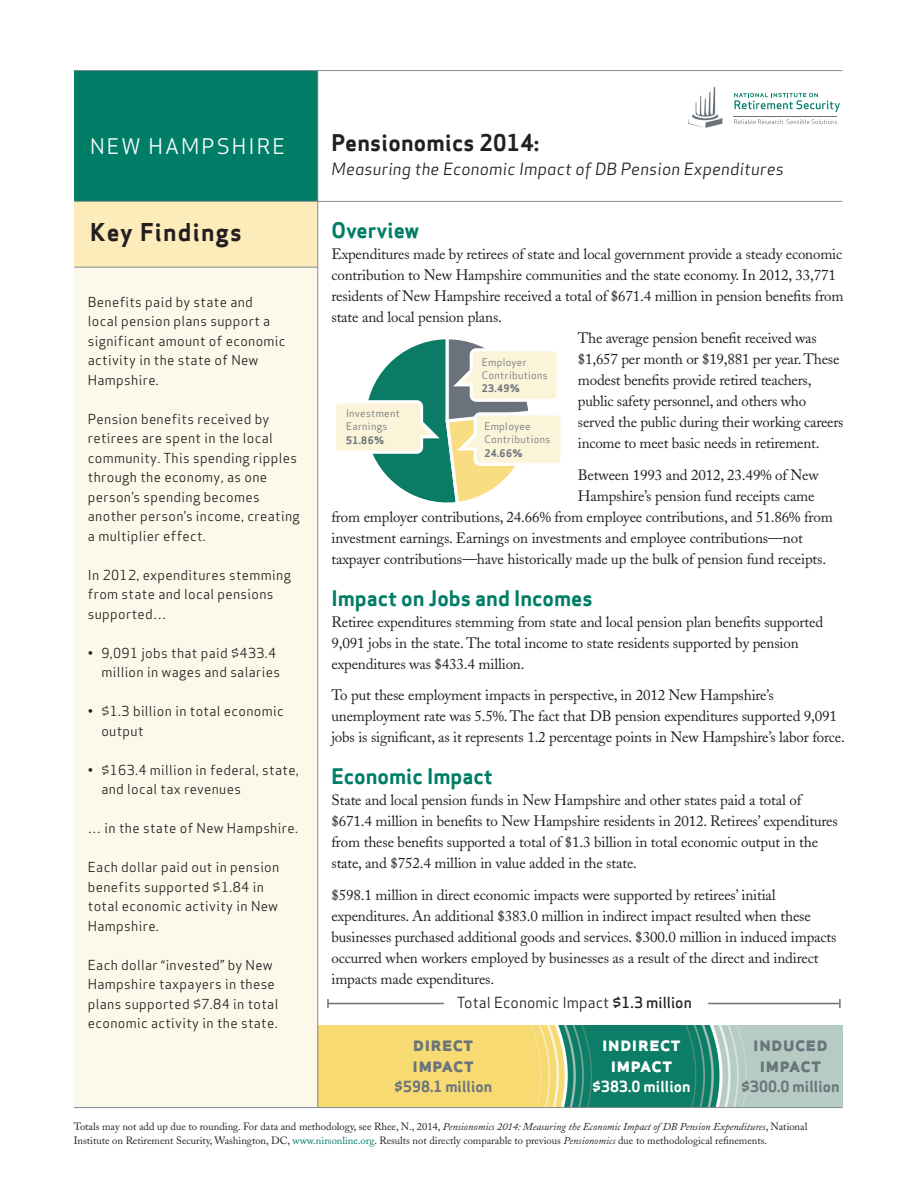
<style>
.page{position:relative;width:918px;height:1188px;background:#fff}
.page>*{position:absolute;margin:0;border:0;box-sizing:border-box;transform-origin:0 0}
.t1{font:24px "Apex Sans Bold T";letter-spacing:.05em;color:#231f20}
.t2{font:22.5px "Apex Sans Bold T";letter-spacing:.01em;color:#231f20}
.t3{font:21px "Apex Sans Bold T";color:#007d67}
.t4{font:21px/21px "Apex Sans Bold C";color:#6a747b}
.t5{font:21px/21px "Apex Sans Bold C";color:#fff;text-align:center}
.t6{font:21px "Apex Sans Book C";letter-spacing:.1em;color:#fff}
.t7{font:16.5px "Apex Sans Book Italic T";letter-spacing:.01em;color:#231f20}
.t8{font:15px/21px "Adobe Caslon";letter-spacing:-.01em;color:#231f20}
.t9{font:15px "Apex Sans Book T";letter-spacing:.005em;color:#231f20}
.t10{font:15px "Apex Sans Bold T";color:#6a747b}
.t11{font:15px "Apex Sans Bold T";color:#fff}
.t12{font:13.5px/19.5px "Apex Sans Book T";letter-spacing:.025em;color:#231f20}
.t13{font:10.5px/13.5px "Adobe Caslon";color:#231f20}
.t14{font:10.2px/13.2px "Apex Sans Book T";letter-spacing:.03em;color:#6a737b}
.s1{font-family:"Apex Sans Bold T"}
.s2{font-family:"Apex Sans Medium T"}
.s3{font-style:italic}
.s4{color:#007d67}
</style>
<div class="page">
<div style="left:74px;top:70px;width:244px;height:131px;background:#007d67"></div>
<div style="left:74px;top:202px;width:244px;height:65px;background:#fbecb9"></div>
<div style="left:74px;top:267px;width:244px;height:840px;background:#fcf9eb"></div>
<img style="left:318px;top:1026px;width:524px;height:81px">
<hr style="left:74px;top:70px;width:769px;height:1px;background:#838d93">
<hr style="left:74px;top:201px;width:768px;height:1px;background:#838d93">
<hr style="left:74px;top:267px;width:244px;height:1px;background:#838d93">
<hr style="left:317px;top:71px;width:1px;height:1036px;background:#838d93">
<hr style="left:74px;top:1107px;width:768px;height:1px;background:#838d93">
<hr style="left:734px;top:116px;width:103px;height:1px;background:#6a747b">
<svg style="left:688px;top:87px;width:34px;height:41px"></svg>
<svg style="left:734px;top:119px;width:105px;height:5px"></svg>
<svg style="left:734px;top:93px;width:106px;height:19px"></svg>
<hr style="left:328px;top:1003px;width:511px;height:1px;background:#6a747b">
<svg style="left:839px;top:999px;width:2px;height:9px"></svg>
<svg style="left:327px;top:999px;width:2px;height:9px"></svg>
<div style="left:444px;top:990px;width:264px;height:27px;background:#fff"></div>
<svg style="left:336px;top:339px;width:225px;height:164px"></svg>
<p class="t6" style="left:90px;top:133px;width:197px">NEW HAMPSHIRE</p>
<p class="t1" style="left:90px;top:217px;width:153px">Key Findings</p>
<p class="t12" style="left:88px;top:292px;width:199px">Benefits paid by state and local pension plans support a significant amount of economic activity in the state of New<br>Hampshire.</p>
<p class="t12" style="left:88px;top:409px;width:213px">Pension benefits received by retirees are spent in the local community. This spending ripples through the economy, as one person’s spending becomes another person’s income, creating a multiplier effect.</p>
<p class="t12" style="left:88px;top:565px;width:205px">In 2012, expenditures stemming from state and local pensions supported…</p>
<p class="t12" style="left:88px;top:643px;width:194px;text-align:right">• 9,091 jobs that paid $433.4 million in wages and salaries</p>
<p class="t12" style="left:101px;top:701px;width:184px;text-indent:-13px">• $1.3 billion in total economic output</p>
<p class="t12" style="left:101px;top:760px;width:199px;text-indent:-13px">• $163.4 million in federal, state, and local tax revenues</p>
<p class="t12" style="left:88px;top:818px;width:212px">… in the state of New Hampshire.</p>
<p class="t12" style="left:88px;top:857px;width:193px">Each dollar paid out in pension benefits supported $1.84 in total economic activity in New<br>Hampshire.</p>
<p class="t12" style="left:88px;top:955px;width:192px">Each dollar “invested” by New<br>Hampshire taxpayers in these plans supported $7.84 in total economic activity in the state.</p>
<p class="t2" style="left:331px;top:128px;width:209px">Pensionomics 2014:</p>
<p class="t7" style="left:331px;top:159px;width:454px">Measuring the Economic Impact of DB Pension Expenditures</p>
<p class="t3" style="left:331px;top:217px;width:89px">Overview</p>
<p class="t8" style="left:331px;top:244px;width:514px">Expenditures made by retirees of state and local government provide a steady economic contribution to New Hampshire communities and the state economy. In 2012, 33,771 residents of New Hampshire received a total of $671.4 million in pension benefits from state and local pension plans.</p>
<p class="t8" style="left:578px;top:328px;width:267px">The average pension benefit received was $1,657 per month or $19,881 per year. These modest benefits provide retired teachers, public safety personnel, and others who served the public during their working careers income to meet basic needs in retirement.</p>
<p class="t8" style="left:578px;top:464px;width:243px">Between 1993 and 2012, 23.49% of New</p>
<p class="t8" style="left:578px;top:485px;width:238px">Hampshire’s pension fund receipts came</p>
<p class="t8" style="left:331px;top:506px;width:503px">from employer contributions, 24.66% from employee contributions, and 51.86% from</p>
<p class="t8" style="left:331px;top:527px;width:473px">investment earnings. Earnings on investments and employee contributions—not</p>
<p class="t8" style="left:331px;top:548px;width:496px">taxpayer contributions—have historically made up the bulk of pension fund receipts.</p>
<p class="t3" style="left:331px;top:585px;width:263px">Impact on Jobs and Incomes</p>
<p class="t8" style="left:331px;top:611px;width:493px">Retiree expenditures stemming from state and local pension plan benefits supported<br>9,091 jobs in the state. The total income to state residents supported by pension expenditures was $433.4 million.</p>
<p class="t8" style="left:331px;top:685px;width:515px">To put these employment impacts in perspective, in 2012 New Hampshire’s unemployment rate was 5.5%. The fact that DB pension expenditures supported 9,091 jobs is significant, as it represents 1.2 percentage points in New Hampshire’s labor force.</p>
<p class="t3" style="left:331px;top:763px;width:163px">Economic Impact</p>
<p class="t8" style="left:331px;top:790px;width:508px">State and local pension funds in New Hampshire and other states paid a total of $671.4 million in benefits to New Hampshire residents in 2012. Retirees’ expenditures from these benefits supported a total of $1.3 billion in total economic output in the state, and $752.4 million in value added in the state.</p>
<p class="t8" style="left:331px;top:884px;width:507px">$598.1 million in direct economic impacts were supported by retirees’ initial expenditures. An additional $383.0 million in indirect impact resulted when these businesses purchased additional goods and services. $300.0 million in induced impacts occurred when workers employed by businesses as a result of the direct and indirect impacts made expenditures.</p>
<p class="t14" style="left:482px;top:355px;width:67px">Employer<br>Contributions<br><span class="s1">23.49%</span></p>
<p class="t14" style="left:346px;top:407px;width:55px">Investment<br>Earnings<br><span class="s1">51.86%</span></p>
<p class="t14" style="left:484px;top:420px;width:67px">Employee<br>Contributions<br><span class="s1">24.66%</span></p>
<p class="t9" style="left:457px;top:993px;width:236px">Total Economic Impact <span class="s2">$1.3 million</span></p>
<p class="t4" style="left:412px;top:1033px;width:63px">direct impact</p>
<p class="t10" style="left:394px;top:1076px;width:100px">$598.1 million</p>
<p class="t5" style="left:602px;top:1033px;width:81px">indirect impact</p>
<p class="t11" style="left:592px;top:1076px;width:100px">$383.0 million</p>
<p class="t4" style="left:753px;top:1033px;width:76px">induced</p>
<p class="t4" style="left:760px;top:1054px;width:63px">impact</p>
<p class="t10" style="left:741px;top:1076px;width:100px">$300.0 million</p>
<p class="t13" style="left:74px;top:1120px;width:735px">Totals may not add up due to rounding. For data and methodology, see Rhee, N., 2014, <span class="s3">Pensionomics 2014: Measuring the Economic Impact of DB Pension Expenditures</span>, National<br>Institute on Retirement Security, Washington, DC, <span class="s4">www.nirsonline.org</span>. Results not directly comparable to previous <span class="s3">Pensionomics</span> due to methodological refinements.</p>
</div>
